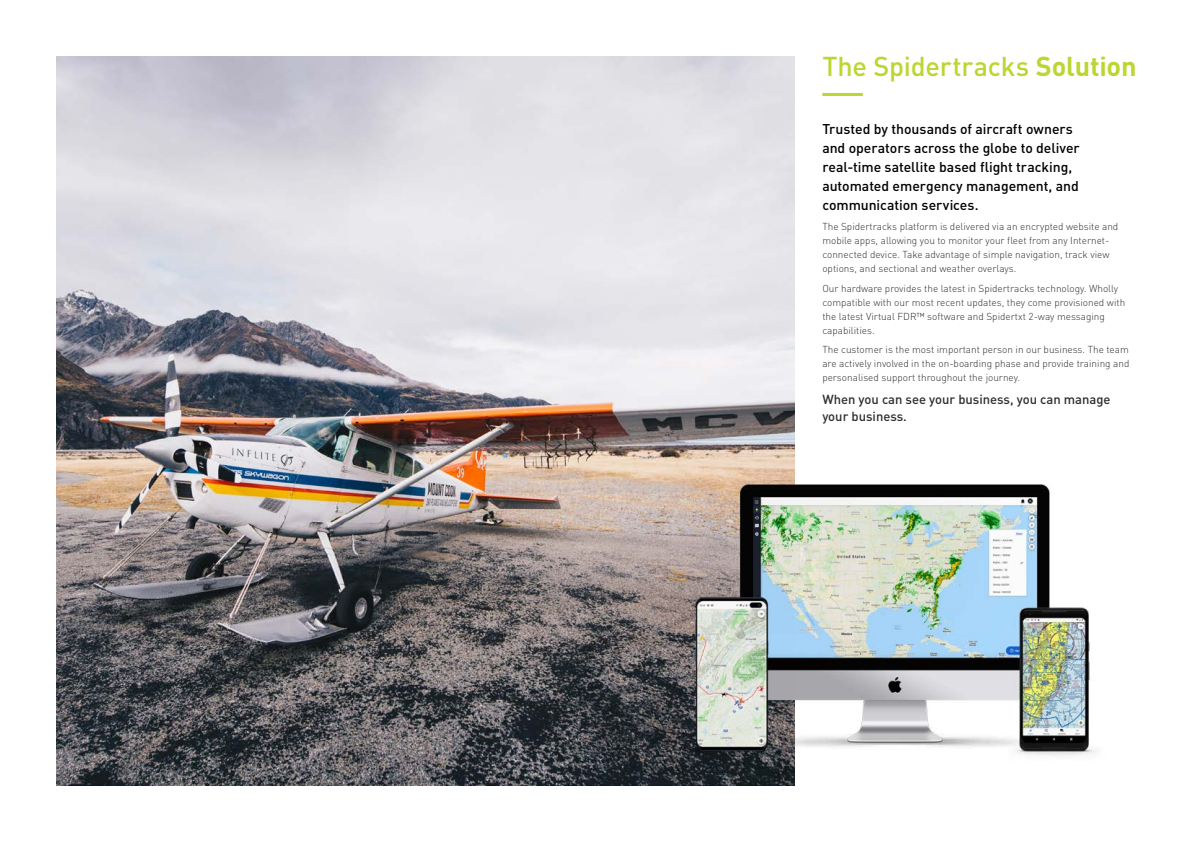
<style>
.page{position:relative;width:1191px;height:842px;background:#fff}
.page>*{position:absolute;margin:0;border:0;box-sizing:border-box;transform-origin:0 0}
.t1{font:500 27px "DIN";letter-spacing:-.01em;color:#bcd631}
.t2{font:500 14px/19px "DIN";letter-spacing:-.005em;color:#000}
.t3{font:500 13px/17px "DIN";color:#2f2d2e}
.t4{font:300 10px/14px "DIN";color:#2f2d2e}
.s1{font-weight:700}
</style>
<div class="page">
<img style="left:57px;top:57px;width:737px;height:728px">
<img style="left:678px;top:485px;width:419px;height:277px">
<hr style="left:822px;top:93px;width:40px;height:3px;background:#bcd631">
<h1 class="t1" style="left:822px;top:49px;width:316px">The Spidertracks <span class="s1">Solution</span></h1>
<h2 class="t2" style="left:822px;top:119px;width:259px">Trusted by thousands of aircraft owners and operators across the globe to deliver real-time satellite based flight tracking, automated emergency management, and communication services.</h2>
<p class="t4" style="left:822px;top:219px;width:297px">The Spidertracks platform is delivered via an encrypted website and mobile apps, allowing you to monitor your fleet from any Internet&shy;connected device. Take advantage of simple navigation, track view options, and sectional and weather overlays.</p>
<p class="t4" style="left:822px;top:281px;width:304px">Our hardware provides the latest in Spidertracks technology. Wholly compatible with our most recent updates, they come provisioned with the latest Virtual FDR™ software and Spidertxt 2-way messaging capabilities.</p>
<p class="t4" style="left:822px;top:343px;width:308px;text-align:justify">The customer is the most important person in our business. The team are actively involved in the on-boarding phase and provide training and personalised support throughout the journey.</p>
<h3 class="t3" style="left:822px;top:390px;width:290px">When you can see your business, you can manage your business.</h3>
</div>
